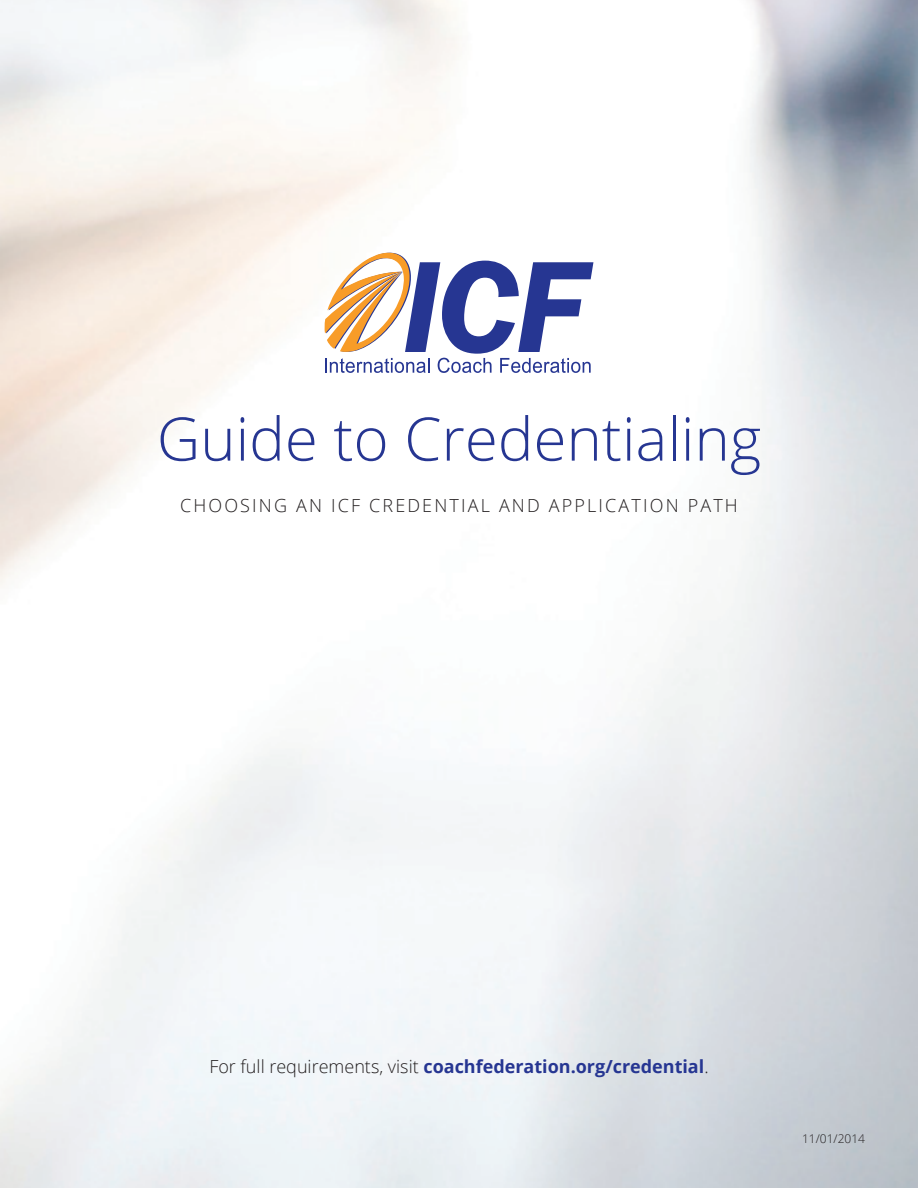
<style>
.page{position:relative;width:918px;height:1188px;background:#fff}
.page>*{position:absolute;margin:0;border:0;box-sizing:border-box;transform-origin:0 0}
.t1{font:300 60px "Open Sans";color:#263692}
.t2{font:700 18px "Open Sans";color:#263692}
.t3{font:300 18px "Open Sans";letter-spacing:.12em;color:#231f20}
.t4{font:300 12px "Open Sans";color:#231f20}
.s1{font-weight:300;color:#231f20}
</style>
<div class="page">
<img style="left:0;top:0;width:918px;height:1188px">
<svg style="left:325px;top:253px;width:268px;height:120px"></svg>
<p class="t1" style="left:157px;top:398px;width:606px">Guide to Credentialing</p>
<p class="t3" style="left:180px;top:493px;width:559px">CHOOSING AN ICF CREDENTIAL AND APPLICATION PATH</p>
<p class="t2" style="left:209px;top:1053px;width:501px"><span class="s1">For full requirements, visit</span> coachfederation.org/credential<span class="s1">.</span></p>
<p class="t4" style="left:802px;top:1131px;width:64px">11/01/2014</p>
</div>
